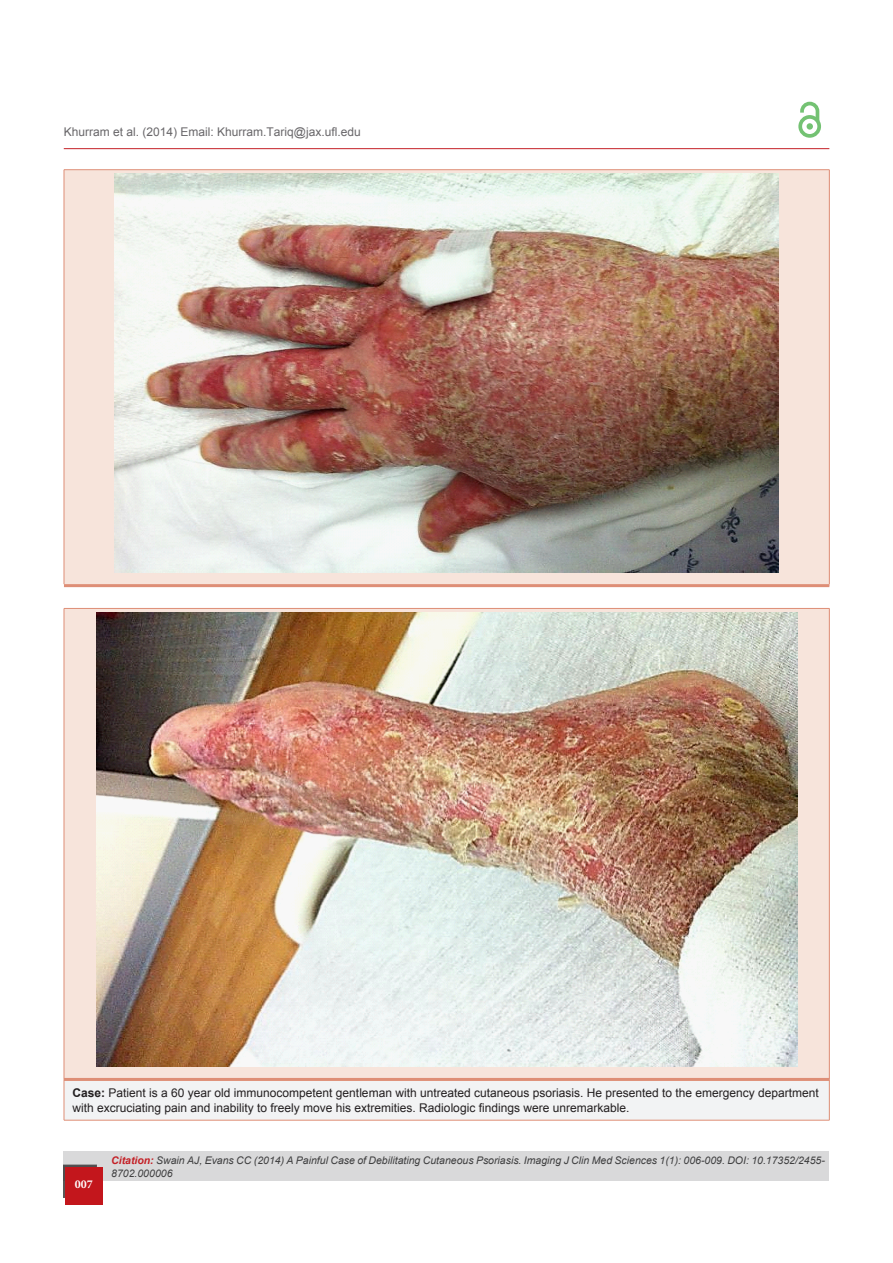
<style>
.page{position:relative;width:893px;height:1263px;background:#fff}
.page>*{position:absolute;margin:0;border:0;box-sizing:border-box;transform-origin:0 0}
.t1{font:12px/15px "Arial";color:#231f20}
.t2{font:12px "Arial";color:#686669}
.t3{font:700 12px "Minion Pro";color:#fff}
.Pa1{font:italic 10.5px/13.5px "Arial";color:#3e3e3f}
.s1{font-weight:700}
.s2{font-weight:700;color:#c42026}
</style>
<div class="page">
<div style="left:64px;top:1151px;width:765px;height:30px;background:#d9d9da"></div>
<hr style="left:64px;top:148px;width:765px;height:1px;background:#c42026">
<div style="left:63px;top:1164px;width:34px;height:34px;background:#524f50"></div>
<svg style="left:65px;top:1167px;width:38px;height:37px"></svg>
<svg style="left:800px;top:101px;width:21px;height:24px"></svg>
<div style="left:798px;top:115px;width:23px;height:23px;border:4px solid #74c273;border-radius:50%"></div>
<div style="left:807px;top:123px;width:6px;height:7px;background:#74c273;border-radius:50%"></div>
<div style="left:64px;top:170px;width:765px;height:416px;background:#f7e4db"></div>
<hr style="left:64px;top:169px;width:765px;height:1px;background:#de8e76">
<hr style="left:64px;top:170px;width:1px;height:414px;background:#de8e76">
<hr style="left:829px;top:170px;width:1px;height:414px;background:#de8e76">
<hr style="left:64px;top:584px;width:765px;height:3px;background:#de8e76">
<img style="left:115px;top:174px;width:664px;height:399px">
<div style="left:64px;top:608px;width:765px;height:471px;background:#f7e4db"></div>
<div style="left:64px;top:1079px;width:765px;height:41px;background:#f2f3f4"></div>
<hr style="left:64px;top:1079px;width:1px;height:41px;background:#de8e76">
<hr style="left:829px;top:1079px;width:1px;height:41px;background:#de8e76">
<hr style="left:64px;top:1120px;width:765px;height:1px;background:#de8e76">
<hr style="left:64px;top:608px;width:765px;height:1px;background:#de8e76">
<hr style="left:64px;top:608px;width:1px;height:471px;background:#de8e76">
<hr style="left:829px;top:608px;width:1px;height:471px;background:#de8e76">
<hr style="left:64px;top:1078px;width:765px;height:3px;background:#de8e76">
<img style="left:96px;top:613px;width:701px;height:454px">
<p class="t2" style="left:64px;top:124px;width:298px">Khurram et al. (2014) Email: Khurram.Tariq@jax.ufl.edu</p>
<p class="t1" style="left:72px;top:1085px;width:748px"><span class="s1">Case:</span> Patient is a 60 year old immunocompetent gentleman with untreated cutaneous psoriasis. He presented to the emergency department with excruciating pain and inability to freely move his extremities. Radiologic findings were unremarkable.</p>
<p class="t3" style="left:75px;top:1176px;width:19px">007</p>
<p class="Pa1" style="left:111px;top:1153px;width:715px"><span class="s2">Citation:</span> Swain AJ, Evans CC (2014) A Painful Case of Debilitating Cutaneous Psoriasis. Imaging J Clin Med Sciences 1(1): 006-009. DOI: 10.17352/2455-<br>8702.000006</p>
</div>
